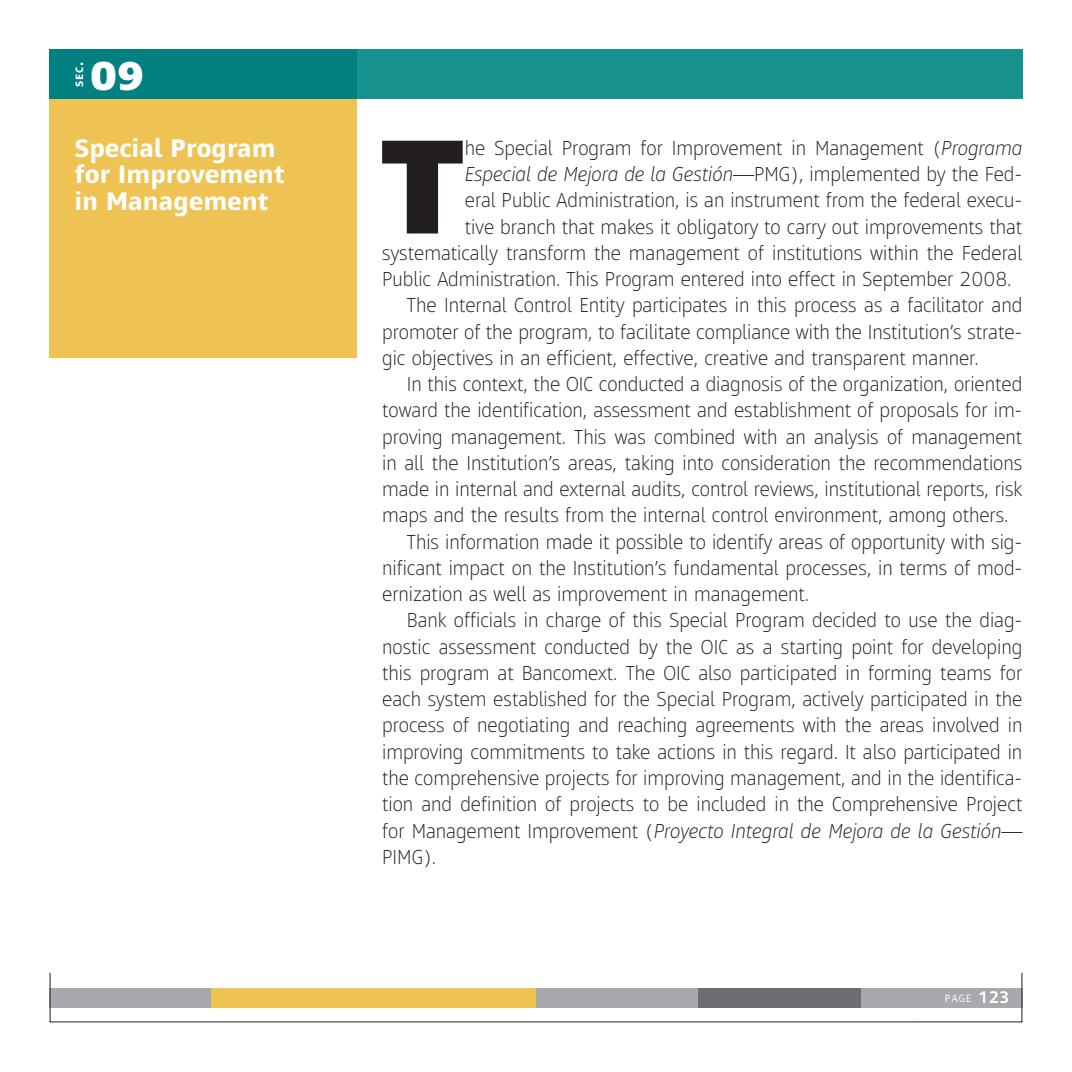
<style>
.page{position:relative;width:1072px;height:1072px;background:#fff}
.page>*{position:absolute;margin:0;border:0;box-sizing:border-box;transform-origin:0 0}
.Texto_base_sin_san{font:900 139.12px "Mayberry Pro";color:#231f20}
.t1{font:900 42px "Mayberry Pro";color:#fff}
.Mensaje_del_direct{font:700 26.25px/26.2px "Mayberry Pro";color:#fff}
.Texto_base{font:300 21px/26.2px "Mayberry Pro";color:#231f20;text-align:justify}
.Texto_base_sin_san-2{font:300 21px "Mayberry Pro";color:#231f20}
.Texto_base_sin_san-3{font:italic 300 21px "Mayberry Pro";color:#231f20}
.t2{font:11.03px "Mayberry Pro";color:#fff}
.t3{font:700 11.03px "Mayberry Pro";color:#fff}
.s1{font-size:15.75px}
.s2{font-style:italic}
.s3{font-style:normal}
.s4{font-weight:600;font-size:17.5px}
</style>
<div class="page">
<div style="left:50px;top:987px;width:162px;height:20px;background:#a8a9ad"></div>
<div style="left:536px;top:987px;width:162px;height:20px;background:#a8a9ad"></div>
<div style="left:860px;top:987px;width:162px;height:20px;background:#a8a9ad"></div>
<div style="left:698px;top:987px;width:162px;height:20px;background:#6c6d70"></div>
<div style="left:212px;top:987px;width:324px;height:20px;background:#efc353"></div>
<div style="left:50px;top:99px;width:307px;height:258px;background:#efc353"></div>
<div style="left:50px;top:50px;width:972px;height:49px;background:#16918e"></div>
<div style="left:50px;top:50px;width:307px;height:49px;background:#008080"></div>
<p class="t3" style="left:72px;top:87px;width:27px;rotate:-90deg">sec<span class="s1">.</span></p>
<p class="t1" style="left:90px;top:51px;width:55px">09</p>
<p class="Mensaje_del_direct" style="left:74px;top:134px;width:212px">Special Program for Improvement in Management</p>
<p class="Texto_base_sin_san" style="left:380px;top:103px;width:86px">T</p>
<p class="Texto_base_sin_san-2" style="left:465px;top:135px;width:559px">he Special Program for Improvement in Management (<span class="s2">Programa</span></p>
<p class="Texto_base_sin_san-3" style="left:465px;top:161px;width:559px">Especial de Mejora de la Gestión<span class="s3">—PMG), implemented by the Fed-</span></p>
<p class="Texto_base_sin_san-2" style="left:465px;top:187px;width:559px">eral Public Administration, is an instrument from the federal execu-</p>
<p class="Texto_base_sin_san-2" style="left:465px;top:214px;width:559px">tive branch that makes it obligatory to carry out improvements that</p>
<p class="Texto_base_sin_san-2" style="left:382px;top:240px;width:641px">systematically transform the management of institutions within the Federal</p>
<p class="Texto_base_sin_san-2" style="left:382px;top:266px;width:631px">Public Administration. This Program entered into effect in September 2008.</p>
<p class="Texto_base" style="left:382px;top:293px;width:641px;text-indent:25px">The Internal Control Entity participates in this process as a facilitator and promoter of the program, to facilitate compliance with the Institution’s strate&shy;gic objectives in an efficient, effective, creative and transparent manner.</p>
<p class="Texto_base" style="left:382px;top:372px;width:641px;text-indent:25px">In this context, the OIC conducted a diagnosis of the organization, oriented toward the identification, assessment and establishment of proposals for im&shy;proving management. This was combined with an analysis of management in all the Institution’s areas, taking into consideration the recommendations made in internal and external audits, control reviews, institutional reports, risk maps and the results from the internal control environment, among others.</p>
<p class="Texto_base" style="left:382px;top:530px;width:641px;text-indent:25px">This information made it possible to identify areas of opportunity with sig&shy;nificant impact on the Institution’s fundamental processes, in terms of mod&shy;ernization as well as improvement in management.</p>
<p class="Texto_base" style="left:382px;top:608px;width:641px;text-indent:25px">Bank officials in charge of this Special Program decided to use the diag&shy;nostic assessment conducted by the OIC as a starting point for developing this program at Bancomext. The OIC also participated in forming teams for each system established for the Special Program, actively participated in the process of negotiating and reaching agreements with the areas involved in improving commitments to take actions in this regard. It also participated in the comprehensive projects for improving management, and in the identifica&shy;tion and definition of projects to be included in the Comprehensive Project for Management Improvement (<span class="s2">Proyecto Integral de Mejora de la Gestión</span>— PIMG).</p>
<p class="t2" style="left:945px;top:990px;width:66px">page <span class="s4">123</span></p>
</div>
